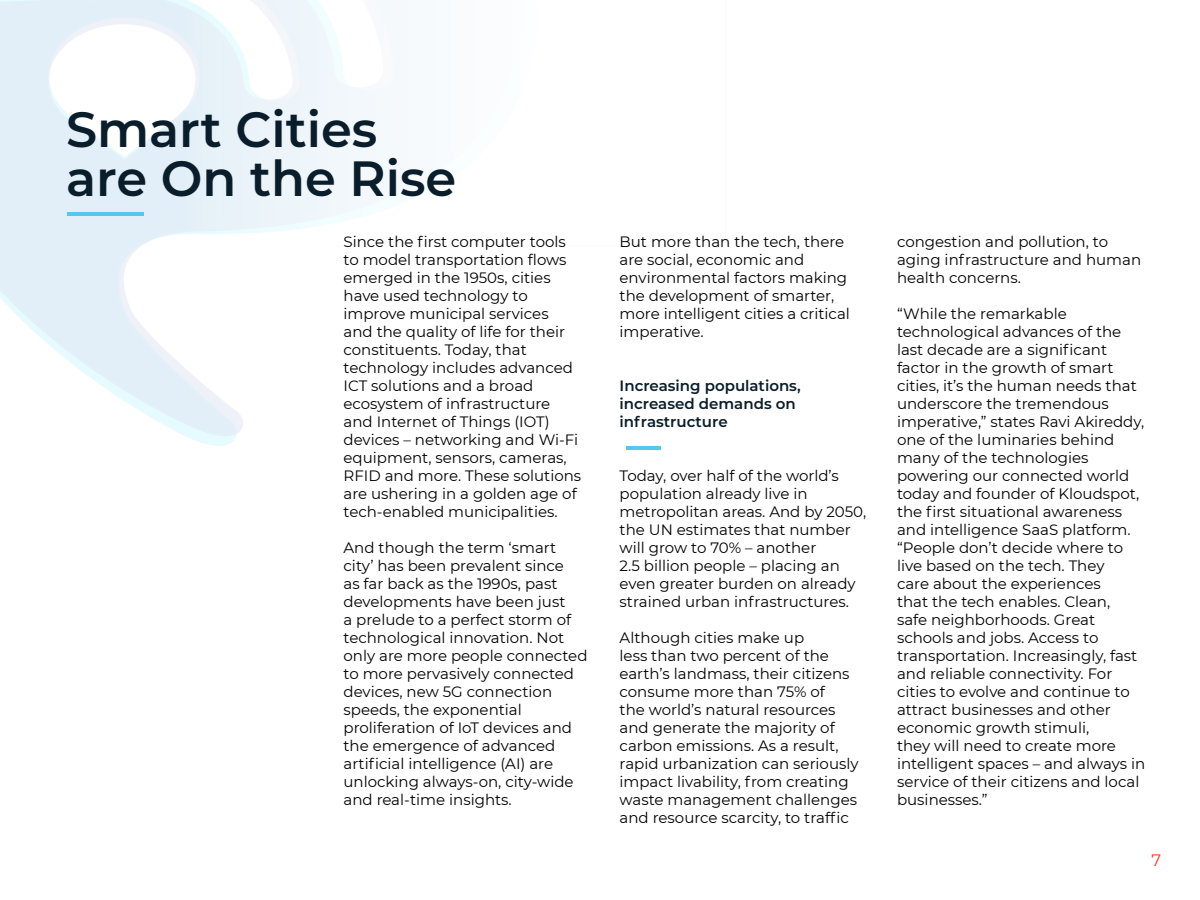
<style>
.page{position:relative;width:1200px;height:900px;background:#fff}
.page>*{position:absolute;margin:0;border:0;box-sizing:border-box;transform-origin:0 0}
.t1{font:600 49.5px/49.5px "Montserrat";color:#0a1d2b}
.t2{font:16.5px "Montserrat";color:#ef3e23}
.t3{font:15px/18px "Montserrat";color:#000}
.t4{font:600 15px/18px "Montserrat";color:#0a1d2b}
</style>
<div class="page">
<img style="left:0;top:0;width:661px;height:447px">
<hr style="left:68px;top:212px;width:76px;height:4px;background:#53c8eb">
<hr style="left:626px;top:447px;width:35px;height:3px;background:#53c8eb">
<p class="t1" style="left:66px;top:102px;width:392px">Smart Cities are On the Rise</p>
<p class="t3" style="left:344px;top:232px;width:239px">Since the first computer tools to model transportation flows emerged in the 1950s, cities have used technology to improve municipal services and the quality of life for their constituents. Today, that technology includes advanced<br>ICT solutions and a broad ecosystem of infrastructure and Internet of Things (IOT) devices – networking and Wi-Fi equipment, sensors, cameras,<br>RFID and more. These solutions are ushering in a golden age of tech-enabled municipalities.</p>
<p class="t3" style="left:344px;top:538px;width:245px">And though the term ‘smart city’ has been prevalent since<br>as far back as the 1990s, past developments have been just<br>a prelude to a perfect storm of technological innovation. Not only are more people connected to more pervasively connected devices, new 5G connection speeds, the exponential proliferation of IoT devices and the emergence of advanced artificial intelligence (AI) are unlocking always-on, city-wide and real-time insights.</p>
<p class="t3" style="left:620px;top:232px;width:232px">But more than the tech, there are social, economic and environmental factors making the development of smarter, more intelligent cities a critical imperative.</p>
<p class="t4" style="left:620px;top:376px;width:183px">Increasing populations, increased demands on infrastructure</p>
<p class="t3" style="left:620px;top:466px;width:248px">Today, over half of the world’s population already live in metropolitan areas. And by 2050, the UN estimates that number will grow to 70% – another<br>2.5 billion people – placing an even greater burden on already strained urban infrastructures.</p>
<p class="t3" style="left:620px;top:628px;width:241px">Although cities make up<br>less than two percent of the earth’s landmass, their citizens consume more than 75% of<br>the world’s natural resources and generate the majority of carbon emissions. As a result, rapid urbanization can seriously impact livability, from creating waste management challenges and resource scarcity, to traffic</p>
<p class="t3" style="left:897px;top:232px;width:246px">congestion and pollution, to aging infrastructure and human health concerns.</p>
<p class="t3" style="left:897px;top:304px;width:250px">“While the remarkable technological advances of the last decade are a significant factor in the growth of smart cities, it’s the human needs that underscore the tremendous imperative,” states Ravi Akireddy, one of the luminaries behind many of the technologies powering our connected world today and founder of Kloudspot, the first situational awareness and intelligence SaaS platform. “People don’t decide where to live based on the tech. They<br>care about the experiences<br>that the tech enables. Clean,<br>safe neighborhoods. Great schools and jobs. Access to transportation. Increasingly, fast and reliable connectivity. For cities to evolve and continue to attract businesses and other economic growth stimuli,<br>they will need to create more intelligent spaces – and always in service of their citizens and local businesses.”</p>
<p class="t2" style="left:1152px;top:849px;width:11px">7</p>
</div>
